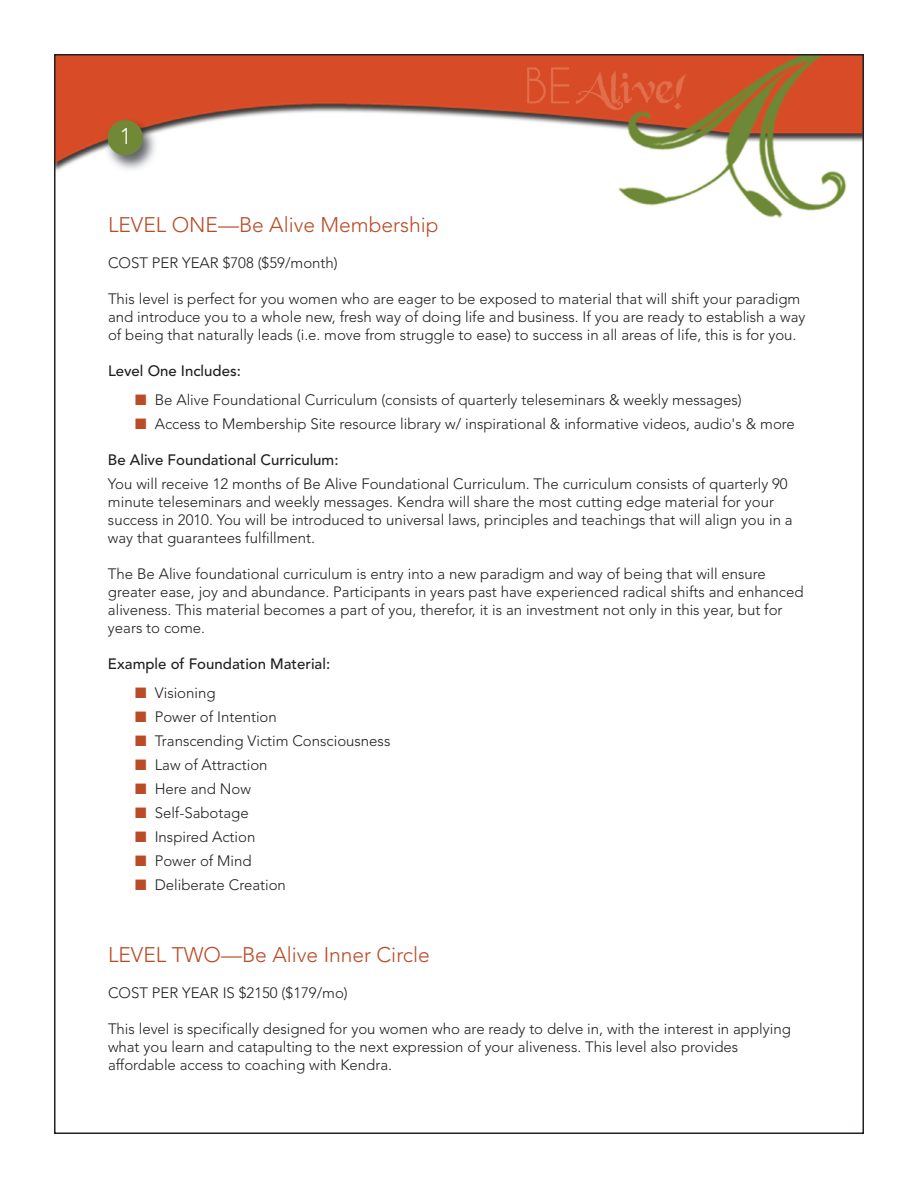
<style>
.page{position:relative;width:918px;height:1188px;background:#fff}
.page>*{position:absolute;margin:0;border:0;box-sizing:border-box;transform-origin:0 0}
.t1{font:300 22.5px "Avenir";color:#fff}
.t2{font:300 21px "Avenir";color:#ba4b27}
.t3{font:300 15px/18px "Avenir";color:#231f20}
.t4{font:500 15px "Avenir";color:#231f20}
.s1{color:#ba4b27}
</style>
<div class="page">
<img style="left:57px;top:57px;width:804px;height:161px">
<img style="left:101px;top:113px;width:61px;height:62px">
<div style="left:108px;top:120px;width:35px;height:35px;background:#718837;border-radius:50%"></div>
<h1 class="t1" style="left:120px;top:127px;width:13px">1</h1>
<h2 class="t2" style="left:108px;top:216px;width:332px">LEVEL ONE—Be Alive Membership</h2>
<p class="t3" style="left:108px;top:255px;width:231px">COST PER YEAR $708 ($59/month)</p>
<p class="t3" style="left:108px;top:291px;width:699px">This level is perfect for you women who are eager to be exposed to material that will shift your paradigm and introduce you to a whole new, fresh way of doing life and business. If you are ready to establish a way of being that naturally leads (i.e. move from struggle to ease) to success in all areas of life, this is for you.</p>
<p class="t4" style="left:108px;top:365px;width:134px">Level One Includes:</p>
<p class="t3" style="left:135px;top:392px;width:608px"><span class="s1">■</span> Be Alive Foundational Curriculum (consists of quarterly teleseminars &amp; weekly messages)</p>
<p class="t3" style="left:135px;top:416px;width:661px"><span class="s1">■</span> Access to Membership Site resource library w/ inspirational &amp; informative videos, audio's &amp; more</p>
<p class="t4" style="left:108px;top:454px;width:232px">Be Alive Foundational Curriculum:</p>
<p class="t3" style="left:108px;top:476px;width:686px">You will receive 12 months of Be Alive Foundational Curriculum. The curriculum consists of quarterly 90 minute teleseminars and weekly messages. Kendra will share the most cutting edge material for your success in 2010. You will be introduced to universal laws, principles and teachings that will align you in a way that guarantees fulfillment.</p>
<p class="t3" style="left:108px;top:566px;width:697px">The Be Alive foundational curriculum is entry into a new paradigm and way of being that will ensure greater ease, joy and abundance. Participants in years past have experienced radical shifts and enhanced aliveness. This material becomes a part of you, therefor, it is an investment not only in this year, but for years to come.</p>
<p class="t4" style="left:108px;top:657px;width:224px">Example of Foundation Material:</p>
<p class="t3" style="left:135px;top:685px;width:82px"><span class="s1">■</span> Visioning</p>
<p class="t3" style="left:135px;top:709px;width:143px"><span class="s1">■</span> Power of Intention</p>
<p class="t3" style="left:135px;top:733px;width:257px"><span class="s1">■</span> Transcending Victim Consciousness</p>
<p class="t3" style="left:135px;top:757px;width:134px"><span class="s1">■</span> Law of Attraction</p>
<p class="t3" style="left:135px;top:781px;width:118px"><span class="s1">■</span> Here and Now</p>
<p class="t3" style="left:135px;top:805px;width:115px"><span class="s1">■</span> Self-Sabotage</p>
<p class="t3" style="left:135px;top:829px;width:122px"><span class="s1">■</span> Inspired Action</p>
<p class="t3" style="left:135px;top:853px;width:118px"><span class="s1">■</span> Power of Mind</p>
<p class="t3" style="left:135px;top:877px;width:152px"><span class="s1">■</span> Deliberate Creation</p>
<h2 class="t2" style="left:108px;top:946px;width:323px">LEVEL TWO—Be Alive Inner Circle</h2>
<p class="t3" style="left:108px;top:985px;width:241px">COST PER YEAR IS $2150 ($179/mo)</p>
<p class="t3" style="left:108px;top:1021px;width:684px">This level is specifically designed for you women who are ready to delve in, with the interest in applying what you learn and catapulting to the next expression of your aliveness. This level also provides affordable access to coaching with Kendra.</p>
</div>
